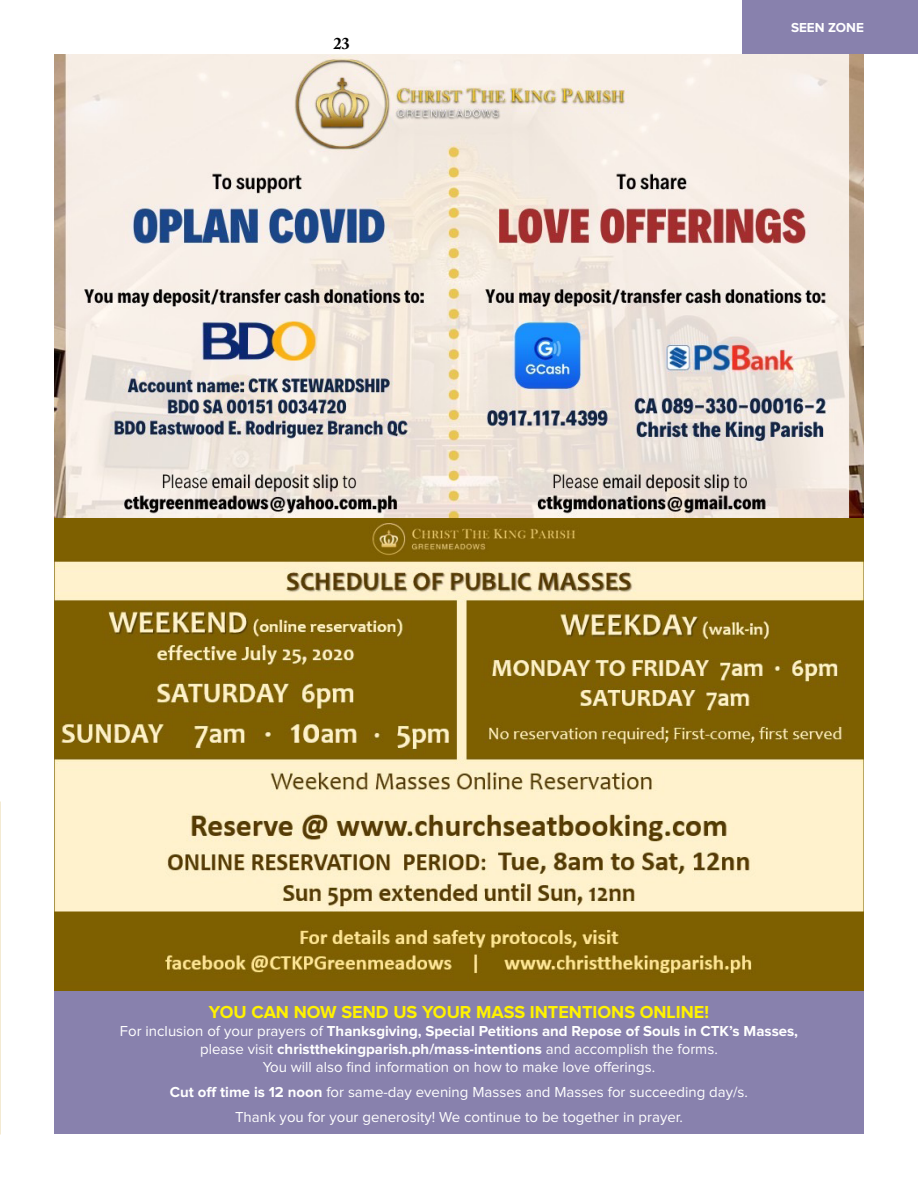
<style>
.page{position:relative;width:918px;height:1188px;background:#fff}
.page>*{position:absolute;margin:0;border:0;box-sizing:border-box;transform-origin:0 0}
.t1{font:700 18px "Proxima Nova";color:#fff200}
.t2{font:700 16.5px "Adobe Caslon Pro";color:#000}
.t3{font:15px/18px "Proxima Nova";color:#fff;text-align:center}
.t4{font:700 13.5px "Proxima Nova";color:#fff}
.s1{font-weight:700}
</style>
<div class="page">
<img style="left:54px;top:54px;width:810px;height:938px">
<hr style="left:0;top:390px;width:1px;height:63px;background:#914082">
<div style="left:54px;top:992px;width:810px;height:142px;background:#8881ad"></div>
<div style="left:742px;top:0;width:176px;height:54px;background:#8881ad"></div>
<p class="t2" style="left:333px;top:34px;width:18px">23</p>
<p class="t4" style="left:791px;top:22px;width:74px">SEEN ZONE</p>
<p class="t1" style="left:209px;top:1004px;width:502px">YOU CAN NOW SEND US YOUR MASS INTENTIONS ONLIN E!</p>
<p class="t3" style="left:120px;top:1023px;width:680px">For inclusion of your prayers of <span class="s1">Thanksgiving, Special Petitions and Repose of Souls in CTK’s Masses, </span>please visit <span class="s1">christthekingparish.ph/mass-intentions</span> and accomplish the forms.<br>You will also find information on how to make love offerings.</p>
<p class="t3" style="left:170px;top:1080px;width:580px;line-height:24.8px"><span class="s1">Cut off time is 12 noon</span> for same-day evening Masses and Masses for succeeding day/s.<br>Thank you for your generosity! We continue to be together in prayer.</p>
</div>
